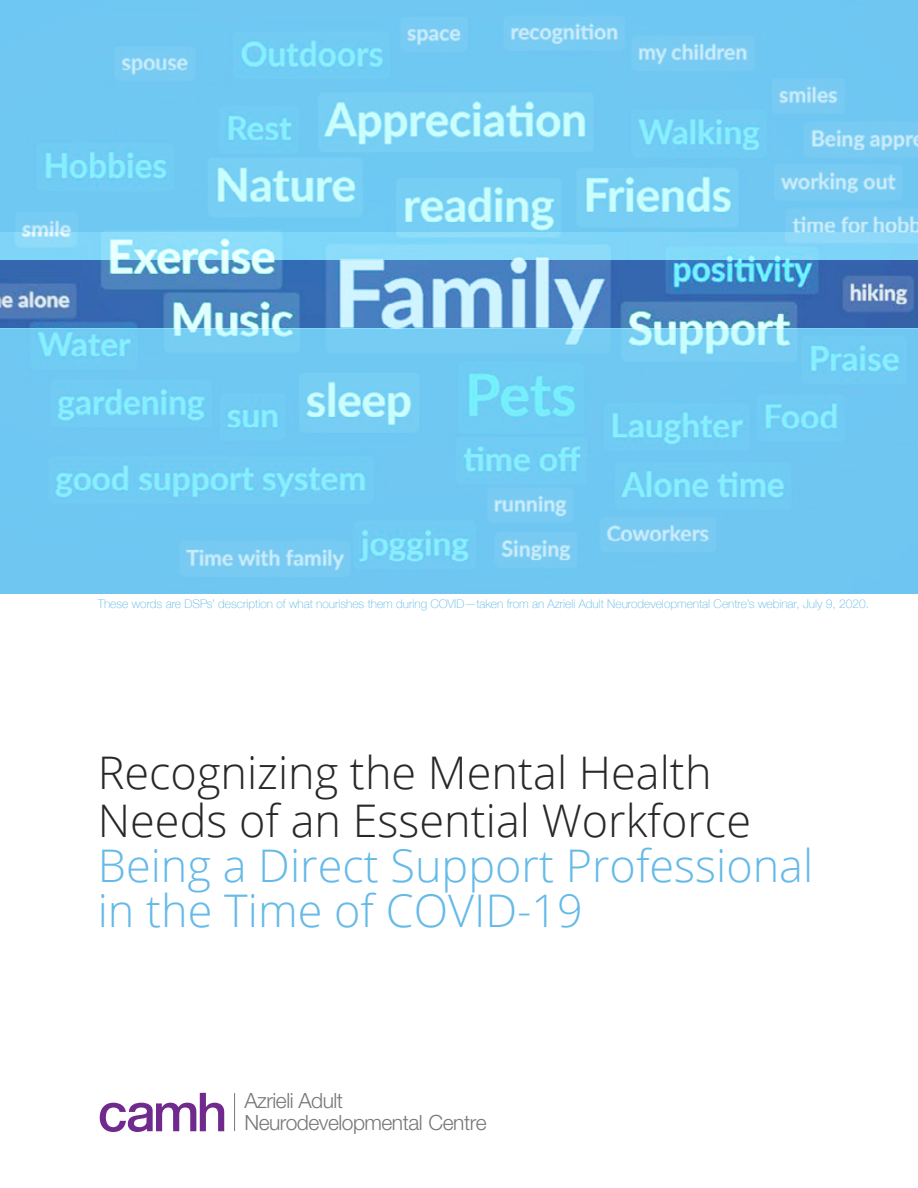
<style>
.page{position:relative;width:918px;height:1188px;background:#fff}
.page>*{position:absolute;margin:0;border:0;box-sizing:border-box;transform-origin:0 0}
.t1{font:300 45px/48px "Open Sans";color:#292829}
.t2{font:300 45px/45px "Open Sans";color:#65bae8}
.t3{font:300 21px/22.8px "Helvetica Neue LT Std";letter-spacing:-.025em;color:#77787b}
.t4{font:100 12px "Helvetica Neue";color:#5cb7e7}
</style>
<div class="page">
<svg style="left:100px;top:1093px;width:124px;height:39px"></svg>
<hr style="left:234px;top:1093px;width:1px;height:38px;background:#77787b">
<img style="left:0;top:0;width:918px;height:594px">
<img style="left:0;top:233px;width:918px;height:95px">
<p class="t4" style="left:98px;top:595px;width:773px">These words are DSPs’ description of what nourishes them during COVID—taken from an Azrieli Adult Neurodevelopmental Centre’s webinar, July 9, 2020.</p>
<h1 class="t1" style="left:98px;top:748px;width:655px">Recognizing the Mental Health<br>Needs of an Essential Workforce</h1>
<h1 class="t2" style="left:98px;top:842px;width:717px">Being a Direct Support Professional in the Time of COVID-19</h1>
<h2 class="t3" style="left:245px;top:1088px;width:244px">Azrieli Adult<br>Neurodevelopmental Centre</h2>
</div>
